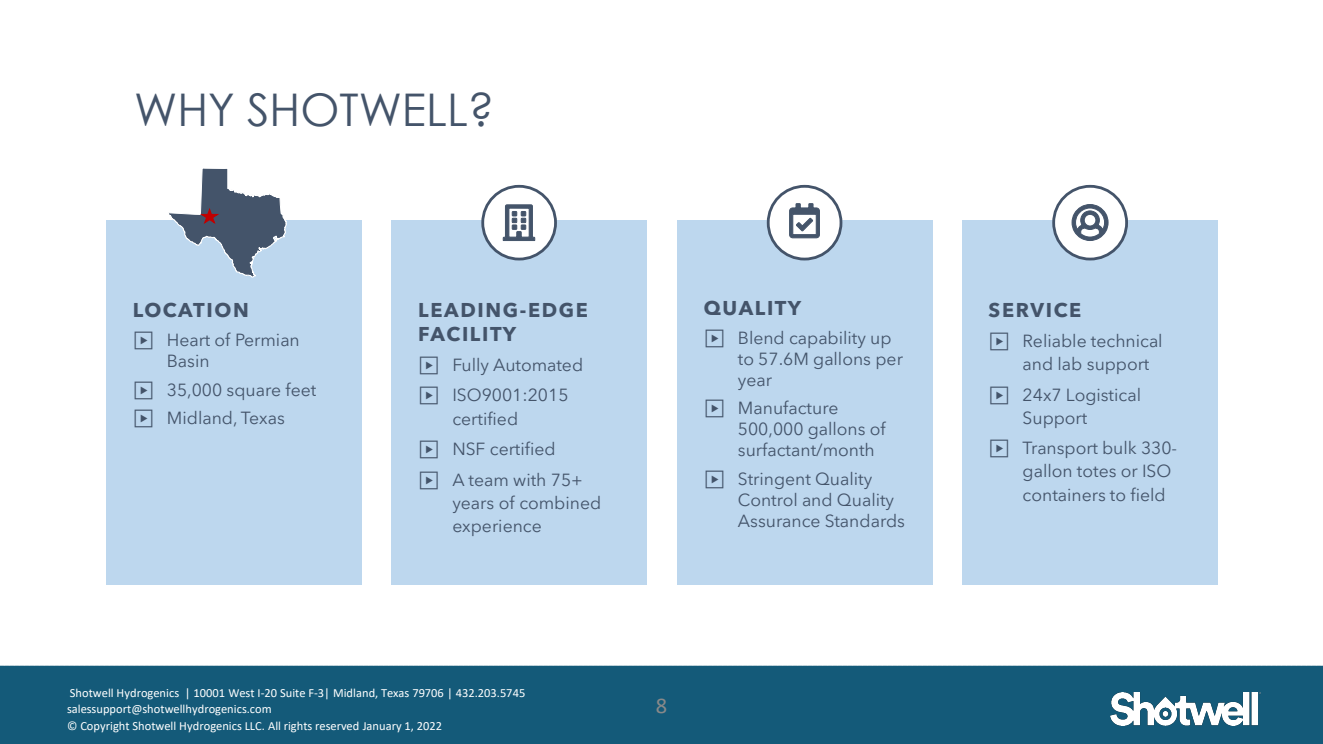
<style>
.page{position:relative;width:1323px;height:744px;background:#fff}
.page>*{position:absolute;margin:0;border:0;box-sizing:border-box;transform-origin:0 0}
.t1{font:45px "Century Gothic";color:#44546a}
.t2{font:22.5px "Calibri";color:#898989}
.t3{font:700 20px/24px "Avenir Next LT Pro";letter-spacing:.08em;color:#44546a}
.t4{font:17.5px/21px "Avenir Next LT Pro";color:#44546a}
.t5{font:12.5px "Calibri";color:#fff}
</style>
<div class="page">
<div style="left:0;top:666px;width:1322px;height:78px;background:#145a79"></div>
<img style="left:1110px;top:692px;width:150px;height:33px">
<div style="left:106px;top:221px;width:255px;height:364px;background:#bdd7ee"></div>
<div style="left:391px;top:221px;width:255px;height:364px;background:#bdd7ee"></div>
<div style="left:677px;top:221px;width:255px;height:364px;background:#bdd7ee"></div>
<div style="left:962px;top:221px;width:255px;height:364px;background:#bdd7ee"></div>
<div style="left:482px;top:186px;width:73px;height:73px;background:#fff;border-radius:50%"></div>
<div style="left:481px;top:185px;width:76px;height:75px;border:3px solid #44546a;border-radius:50%"></div>
<div style="left:768px;top:186px;width:73px;height:73px;background:#fff;border-radius:50%"></div>
<div style="left:766px;top:185px;width:76px;height:75px;border:3px solid #44546a;border-radius:50%"></div>
<div style="left:1053px;top:186px;width:73px;height:73px;background:#fff;border-radius:50%"></div>
<div style="left:1052px;top:185px;width:75px;height:75px;border:3px solid #44546a;border-radius:50%"></div>
<svg style="left:1071px;top:204px;width:37px;height:37px"></svg>
<svg style="left:789px;top:203px;width:31px;height:36px"></svg>
<svg style="left:502px;top:204px;width:33px;height:37px"></svg>
<svg style="left:167px;top:168px;width:120px;height:110px"></svg>
<p class="t1" style="left:134px;top:79px;width:362px">WHY SHOTWELL?</p>
<p class="t3" style="left:133px;top:298px;width:117px">LOCATION</p>
<p class="t4" style="left:167px;top:329px;width:134px;text-indent:-34px">▶ Heart of Permian<br>Basin</p>
<p class="t4" style="left:133px;top:379px;width:185px">▶ 35,000 square feet</p>
<p class="t4" style="left:133px;top:407px;width:153px">▶ Midland, Texas</p>
<p class="t3" style="left:418px;top:298px;width:171px">LEADING-EDGE<br>FACILITY</p>
<p class="t4" style="left:418px;top:354px;width:166px">▶ Fully Automated</p>
<p class="t4" style="left:452px;top:384px;width:118px;line-height:23.1px;text-indent:-34px">▶ ISO9001:2015 certified</p>
<p class="t4" style="left:418px;top:438px;width:139px">▶ NSF certified</p>
<p class="t4" style="left:452px;top:468px;width:150px;line-height:23.1px;text-indent:-34px">▶ A team with 75+ years of combined experience</p>
<p class="t3" style="left:703px;top:295px;width:99px">QUALITY</p>
<p class="t4" style="left:737px;top:327px;width:166px;text-indent:-34px">▶ Blend capability up to 57.6M gallons per year</p>
<p class="t4" style="left:737px;top:397px;width:149px;text-indent:-34px">▶ Manufacture<br>500,000 gallons of surfactant/month</p>
<p class="t4" style="left:737px;top:468px;width:169px;text-indent:-34px">▶ Stringent Quality<br>Control and Quality<br>Assurance Standards</p>
<p class="t5" style="left:70px;top:683px;width:457px">Shotwell Hydrogenics | 10001 West I-20 Suite F-3| Midland, Texas 79706 | 432.203.5745</p>
<p class="t5" style="left:67px;top:700px;width:206px">salessupport@shotwellhydrogenics.com</p>
<p class="t5" style="left:67px;top:716px;width:376px">© Copyright Shotwell Hydrogenics LLC. All rights reserved January 1, 2022</p>
<p class="t2" style="left:655px;top:690px;width:13px">8</p>
<p class="t3" style="left:988px;top:298px;width:94px">SERVICE</p>
<p class="t4" style="left:1022px;top:329px;width:142px;line-height:23.1px;text-indent:-34px">▶ Reliable technical and lab support</p>
<p class="t4" style="left:1022px;top:383px;width:120px;line-height:23.1px;text-indent:-34px">▶ 24x7 Logistical<br>Support</p>
<p class="t4" style="left:1022px;top:436px;width:156px;line-height:23.1px;text-indent:-34px">▶ Transport bulk 330- gallon totes or ISO containers to field</p>
</div>
